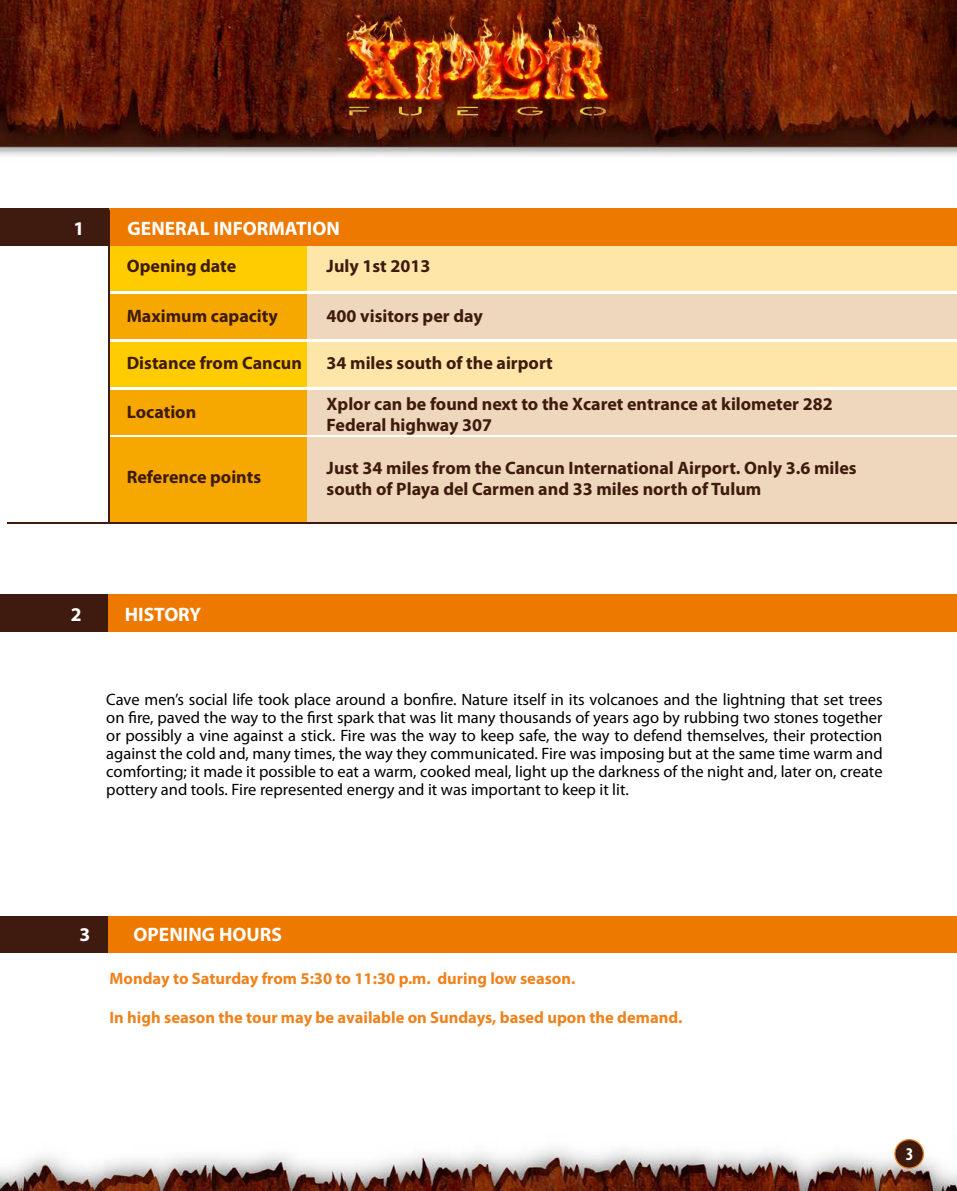
<style>
.page{position:relative;width:957px;height:1191px;background:#fff}
.page>*{position:absolute;margin:0;border:0;box-sizing:border-box;transform-origin:0 0}
.t1{font:700 19.5px "Myriad Pro";color:#fff}
.t2{font:700 18px/21px "Myriad Pro";color:#3e1b0e}
.t3{font:700 condensed 18px "Myriad Pro";color:#fff}
.t4{font:16.5px/18px "Myriad Pro";color:#000;text-align:justify}
.t5{font:700 16.5px "Myriad Pro";color:#ef821c}
</style>
<div class="page">
<img style="left:0;top:0;width:957px;height:1191px">
<svg style="left:894px;top:1139px;width:30px;height:29px"></svg>
<img style="left:328px;top:0;width:297px;height:133px">
<div style="left:0;top:209px;width:120px;height:37px;background:#3e1b0e"></div>
<div style="left:109px;top:209px;width:848px;height:37px;background:#ee7900"></div>
<div style="left:109px;top:246px;width:199px;height:45px;background:#fecc00"></div>
<div style="left:307px;top:246px;width:650px;height:45px;background:#fee6a9"></div>
<div style="left:109px;top:342px;width:199px;height:44px;background:#fecc00"></div>
<div style="left:307px;top:342px;width:650px;height:44px;background:#fee6a9"></div>
<div style="left:109px;top:294px;width:199px;height:45px;background:#f6a800"></div>
<div style="left:307px;top:294px;width:650px;height:45px;background:#eed7bc"></div>
<div style="left:109px;top:389px;width:199px;height:45px;background:#f6a800"></div>
<div style="left:307px;top:389px;width:650px;height:45px;background:#eed7bc"></div>
<div style="left:109px;top:437px;width:199px;height:86px;background:#f6a800"></div>
<div style="left:307px;top:437px;width:650px;height:86px;background:#eed7bc"></div>
<hr style="left:109px;top:210px;width:1px;height:313px;background:#3e1b0e">
<hr style="left:7px;top:522px;width:950px;height:1px;background:#3e1b0e">
<div style="left:0;top:595px;width:119px;height:37px;background:#3e1b0e"></div>
<div style="left:109px;top:595px;width:848px;height:37px;background:#ee7900"></div>
<div style="left:0;top:916px;width:119px;height:36px;background:#3e1b0e"></div>
<div style="left:109px;top:916px;width:848px;height:36px;background:#ee7900"></div>
<p class="t1" style="left:74px;top:216px;width:12px">1</p>
<p class="t1" style="left:128px;top:216px;width:214px">GENERAL INFORMATION</p>
<p class="t2" style="left:127px;top:255px;width:111px">Opening date</p>
<p class="t2" style="left:127px;top:305px;width:153px">Maximum capacity</p>
<p class="t2" style="left:127px;top:352px;width:177px">Distance from Cancun</p>
<p class="t2" style="left:127px;top:400px;width:71px">Location</p>
<p class="t2" style="left:326px;top:255px;width:105px">July 1st 2013</p>
<p class="t2" style="left:326px;top:305px;width:158px">400 visitors per day</p>
<p class="t2" style="left:326px;top:352px;width:228px">34 miles south of the airport</p>
<p class="t2" style="left:326px;top:393px;width:508px">Xplor can be found next to the Xcaret entrance at kilometer 282<br>Federal highway 307</p>
<p class="t2" style="left:326px;top:456px;width:532px;line-height:21.6px">Just 34 miles from the Cancun International Airport. Only 3.6 miles south of Playa del Carmen and 33 miles north of Tulum</p>
<p class="t2" style="left:127px;top:465px;width:136px">Reference points</p>
<p class="t1" style="left:71px;top:602px;width:12px">2</p>
<p class="t1" style="left:125px;top:602px;width:78px">HISTORY</p>
<p class="t4" style="left:106px;top:690px;width:778px">Cave men’s social life took place around a bonfire. Nature itself in its volcanoes and the lightning that set trees on fire, paved the way to the first spark that was lit many thousands of years ago by rubbing two stones together or possibly a vine against a stick. Fire was the way to keep safe, the way to defend themselves, their protection against the cold and, many times, the way they communicated. Fire was imposing but at the same time warm and comforting; it made it possible to eat a warm, cooked meal, light up the darkness of the night and, later on, create pottery and tools. Fire represented energy and it was important to keep it lit.</p>
<p class="t1" style="left:80px;top:922px;width:12px">3</p>
<p class="t1" style="left:134px;top:922px;width:150px">OPENING HOURS</p>
<p class="t5" style="left:110px;top:967px;width:467px">Monday to Saturday from 5:30 to 11:30 p.m. during low season.</p>
<p class="t5" style="left:110px;top:1007px;width:574px">In high season the tour may be available on Sundays, based upon the demand.</p>
<p class="t3" style="left:906px;top:1142px;width:9px">3</p>
</div>
